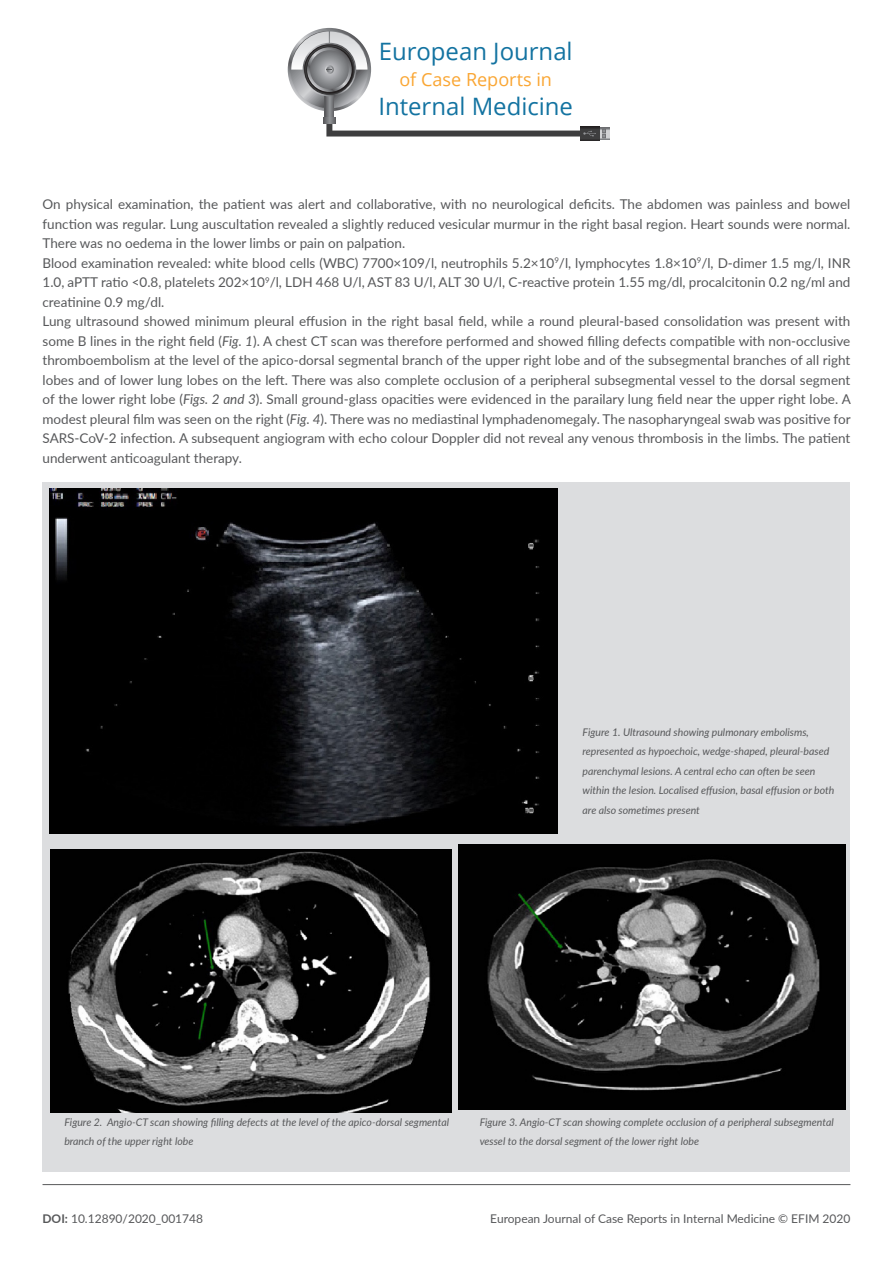
<style>
.page{position:relative;width:893px;height:1263px;background:#fff}
.page>*{position:absolute;margin:0;border:0;box-sizing:border-box;transform-origin:0 0}
.t1{font:24px "Open Sans";color:#1373a1}
.t2{font:18px "Open Sans";color:#faa633}
.TESTO_ARTICOLO{font:13.5px/19.5px "Lato";color:#57585a;text-align:justify}
.t3{font:12px "Lato";color:#57585a}
.DIDASCALIA{font:italic 10.5px/19.5px "Lato";color:#57585a}
.s1{font-style:italic}
.s2{font-weight:700}
</style>
<div class="page">
<svg style="left:288px;top:28px;width:83px;height:83px"></svg>
<svg style="left:291px;top:31px;width:77px;height:77px"></svg>
<svg style="left:325px;top:96px;width:9px;height:21px"></svg>
<svg style="left:303px;top:43px;width:53px;height:53px"></svg>
<svg style="left:304px;top:44px;width:51px;height:51px"></svg>
<svg style="left:307px;top:47px;width:45px;height:45px"></svg>
<svg style="left:310px;top:50px;width:39px;height:39px"></svg>
<svg style="left:291px;top:31px;width:76px;height:43px"></svg>
<svg style="left:600px;top:128px;width:10px;height:11px"></svg>
<svg style="left:603px;top:129px;width:2px;height:9px"></svg>
<svg style="left:580px;top:126px;width:20px;height:15px"></svg>
<svg style="left:323px;top:117px;width:273px;height:20px"></svg>
<hr style="left:43px;top:1184px;width:807px;height:1px;background:#57585a">
<div style="left:43px;top:482px;width:807px;height:689px;background:#dcdddf"></div>
<img style="left:49px;top:488px;width:509px;height:345px">
<img style="left:50px;top:850px;width:401px;height:262px">
<img style="left:458px;top:845px;width:387px;height:264px">
<h1 class="t1" style="left:379px;top:35px;width:196px">European Journal</h1>
<h2 class="t2" style="left:399px;top:67px;width:154px">of Case Reports in</h2>
<h1 class="t1" style="left:378px;top:89px;width:196px">Internal Medicine</h1>
<p class="TESTO_ARTICOLO" style="left:43px;top:194px;width:809px">On physical examination, the patient was alert and collaborative, with no neurological deficits. The abdomen was painless and bowel function was regular. Lung auscultation revealed a slightly reduced vesicular murmur in the right basal region. Heart sounds were normal.<br>There was no oedema in the lower limbs or pain on palpation.</p>
<p class="TESTO_ARTICOLO" style="left:43px;top:252px;width:809px">Blood examination revealed: white blood cells (WBC) 7700×109/l, neutrophils 5.2×10<sup>9</sup>/l, lymphocytes 1.8×10<sup>9</sup>/l, D-dimer 1.5 mg/l, INR 1.0, aPTT ratio &lt;0.8, platelets 202×10<sup>9</sup>/l, LDH 468 U/l, AST 83 U/l, ALT 30 U/l, C-reactive protein 1.55 mg/dl, procalcitonin 0.2 ng/ml and creatinine 0.9 mg/dl.</p>
<p class="TESTO_ARTICOLO" style="left:43px;top:311px;width:810px">Lung ultrasound showed minimum pleural effusion in the right basal field, while a round pleural-based consolidation was present with some B lines in the right field (<span class="s1">Fig. 1</span>). A chest CT scan was therefore performed and showed filling defects compatible with non-occlusive thromboembolism at the level of the apico-dorsal segmental branch of the upper right lobe and of the subsegmental branches of all right lobes and of lower lung lobes on the left. There was also complete occlusion of a peripheral subsegmental vessel to the dorsal segment of the lower right lobe (<span class="s1">Figs. 2 and 3</span>). Small ground-glass opacities were evidenced in the parailary lung field near the upper right lobe. A modest pleural film was seen on the right (<span class="s1">Fig. 4</span>). There was no mediastinal lymphadenomegaly. The nasopharyngeal swab was positive for SARS-CoV-2 infection. A subsequent angiogram with echo colour Doppler did not reveal any venous thrombosis in the limbs. The patient underwent anticoagulant therapy.</p>
<p class="DIDASCALIA" style="left:583px;top:722px;width:253px">Figure 1. Ultrasound showing pulmonary embolisms, represented as hypoechoic, wedge-shaped, pleural-based parenchymal lesions. A central echo can often be seen within the lesion. Localised effusion, basal effusion or both are also sometimes present</p>
<p class="DIDASCALIA" style="left:64px;top:1112px;width:386px">Figure 2. Angio-CT scan showing filling defects at the level of the apico-dorsal segmental branch of the upper right lobe</p>
<p class="DIDASCALIA" style="left:480px;top:1112px;width:356px">Figure 3. Angio-CT scan showing complete occlusion of a peripheral subsegmental vessel to the dorsal segment of the lower right lobe</p>
<p class="t3" style="left:43px;top:1210px;width:162px"><span class="s2">DOI:</span> 10.12890/2020_001748</p>
<p class="t3" style="left:490px;top:1210px;width:362px">European Journal of Case Reports in Internal Medicine © EFIM 2020</p>
</div>
